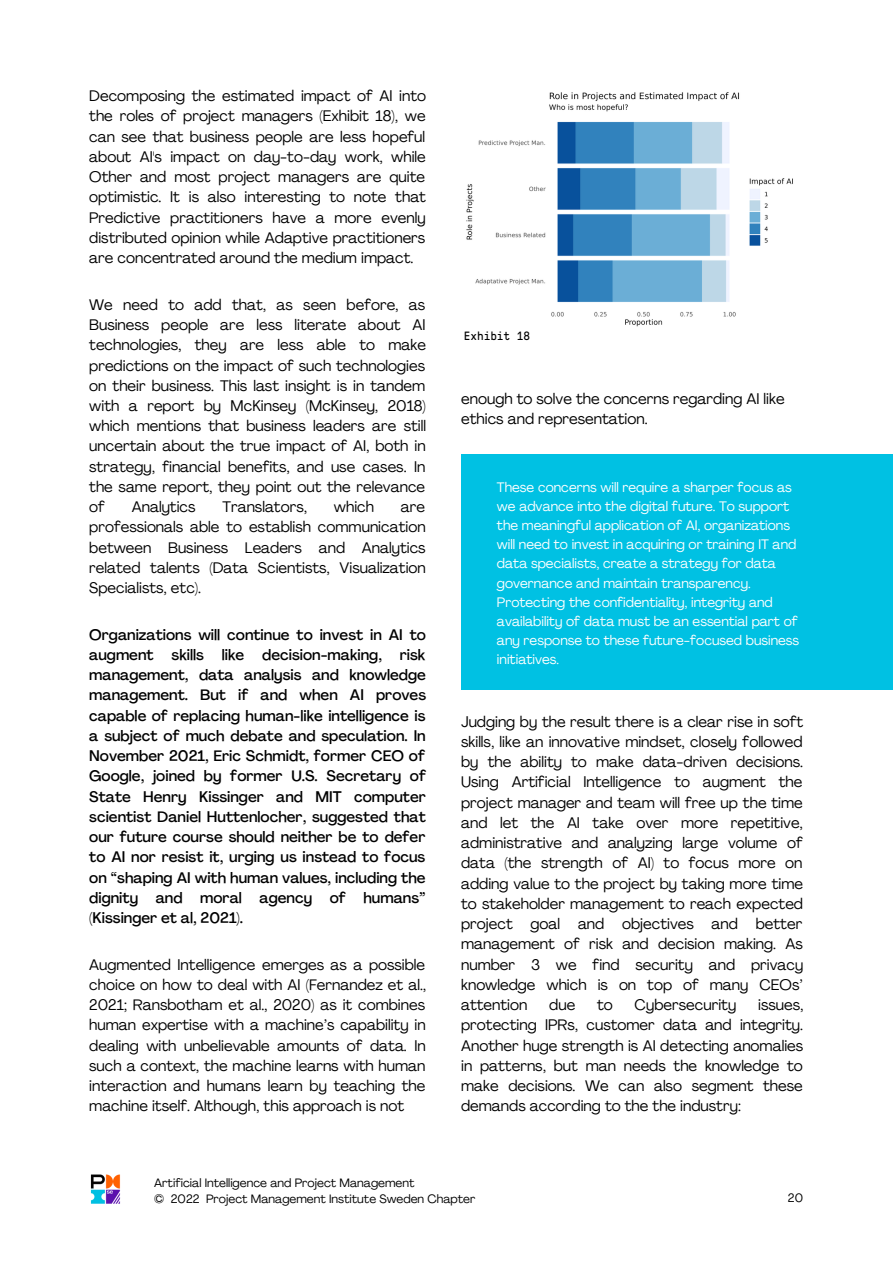
<style>
.page{position:relative;width:893px;height:1264px;background:#fff}
.page>*{position:absolute;margin:0;border:0;box-sizing:border-box;transform-origin:0 0}
.t1{font:15px/20.2px "Agrandir";color:#000;text-align:justify}
.t2{font:500 15px/20.2px "Agrandir";color:#000;text-align:justify}
.t3{font:13.5px/19px "Agrandir";color:#fff}
.t4{font:12px/16px "Agrandir";color:#000}
.t5{font:12px "GT Pressura Mono";color:#000}
</style>
<div class="page">
<img style="left:466px;top:92px;width:327px;height:235px">
<div style="left:461px;top:454px;width:431px;height:235px;background:#00c1e3"></div>
<img style="left:90px;top:1174px;width:31px;height:30px">
<p class="t1" style="left:89px;top:87px;width:338px">Decomposing the estimated impact of AI into the roles of project managers (Exhibit 18), we can see that business people are less hopeful about AI's impact on day-to-day work, while Other and most project managers are quite optimistic. It is also interesting to note that Predictive practitioners have a more evenly distributed opinion while Adaptive practitioners are concentrated around the medium impact.</p>
<p class="t1" style="left:89px;top:296px;width:338px">We need to add that, as seen before, as Business people are less literate about AI technologies, they are less able to make predictions on the impact of such technologies on their business. This last insight is in tandem with a report by McKinsey (McKinsey, 2018) which mentions that business leaders are still uncertain about the true impact of AI, both in strategy, financial benefits, and use cases. In the same report, they point out the relevance of</p>
<p class="t1" style="left:132px;top:498px;width:65px">Analytics</p>
<p class="t1" style="left:222px;top:498px;width:86px">Translators,</p>
<p class="t1" style="left:334px;top:498px;width:42px">which</p>
<p class="t1" style="left:89px;top:498px;width:338px;text-indent:312px">are professionals able to establish communication between Business Leaders and Analytics related talents (Data Scientists, Visualization Specialists, etc).</p>
<p class="t2" style="left:89px;top:626px;width:338px">Organizations will continue to invest in AI to augment skills like decision-making, risk management, data analysis and knowledge management. But if and when AI proves capable of replacing human-like intelligence is a subject of much debate and speculation. In November 2021, Eric Schmidt, former CEO of Google, joined by former U.S. Secretary of State Henry Kissinger and MIT computer scientist Daniel Huttenlocher, suggested that our future course should neither be to defer to AI nor resist it, urging us instead to focus on “shaping AI with human values, including the dignity and moral agency of humans” (Kissinger et al, 2021).</p>
<p class="t1" style="left:89px;top:955px;width:338px">Augmented Intelligence emerges as a possible choice on how to deal with AI (Fernandez et al., 2021; Ransbotham et al., 2020) as it combines human expertise with a machine’s capability in dealing with unbelievable amounts of data. In such a context, the machine learns with human interaction and humans learn by teaching the machine itself. Although, this approach is not</p>
<p class="t5" style="left:464px;top:330px;width:67px">Exhibit 18</p>
<p class="t1" style="left:461px;top:390px;width:325px">enough to solve the concerns regarding AI like ethics and representation.</p>
<p class="t3" style="left:497px;top:479px;width:304px">These concerns will require a sharper focus as we advance into the digital future. To support the meaningful application of AI, organizations will need to invest in acquiring or training IT and data specialists, create a strategy for data governance and maintain transparency.<br>Protecting the confidentiality, integrity and availability of data must be an essential part of any response to these future-focused business initiatives.</p>
<p class="t1" style="left:461px;top:713px;width:344px">Judging by the result there is a clear rise in soft skills, like an innovative mindset, closely followed by the ability to make data-driven decisions.<br>Using Artificial Intelligence to augment the project manager and team will free up the time and let the AI take over more repetitive, administrative and analyzing large volume of data (the strength of AI) to focus more on adding value to the project by taking more time to stakeholder management to reach expected project goal and objectives and better management of risk and decision making. As number 3 we find security and privacy knowledge which is on top of many CEOs’ attention</p>
<p class="t1" style="left:549px;top:996px;width:28px">due</p>
<p class="t1" style="left:597px;top:996px;width:17px">to</p>
<p class="t1" style="left:634px;top:996px;width:103px">Cybersecurity</p>
<p class="t1" style="left:461px;top:996px;width:343px;text-indent:297px">issues, protecting IPRs, customer data and integrity.<br>Another huge strength is AI detecting anomalies in patterns, but man needs the knowledge to make decisions. We can also segment these demands according to the the industry:</p>
<p class="t4" style="left:154px;top:1176px;width:323px">Artificial Intelligence and Project Management<br>© 2022 Project Management Institute Sweden Chapter</p>
<p class="t4" style="left:787px;top:1190px;width:17px">20</p>
</div>
